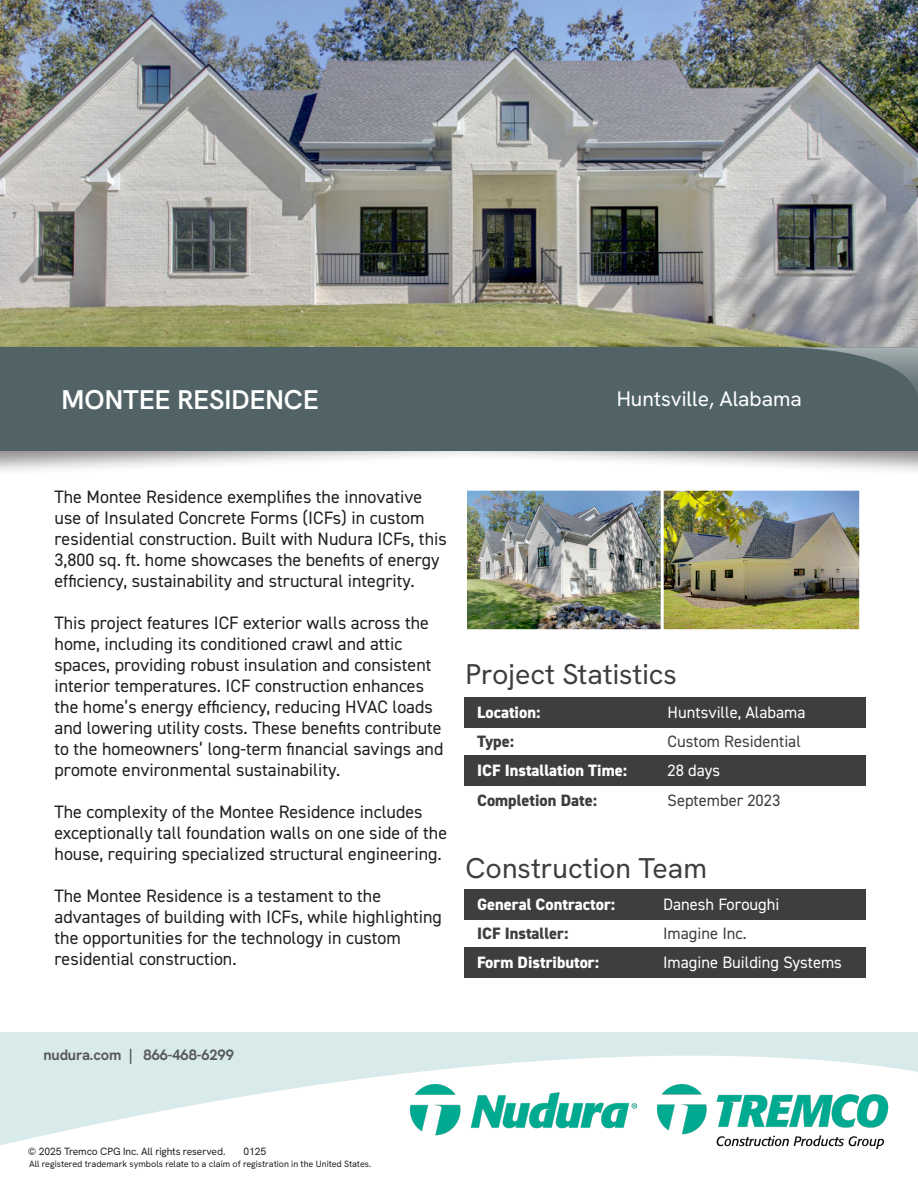
<style>
.page{position:relative;width:918px;height:1188px;background:#fff}
.page>*{position:absolute;margin:0;border:0;box-sizing:border-box;transform-origin:0 0}
.t1{font:28.5px "Hanken Grotesk";color:#3e3e3f}
.t2{font:600 27px "Hanken Grotesk";color:#fff}
.t3{font:21px "Hanken Grotesk";color:#fff}
.t4{font:18px/21px "DIN2014";color:#231f20}
.t5{font:800 16.5px "DIN2014";color:#fff}
.t6{font:16.5px "DIN2014";color:#fff}
.t7{font:16.5px "DIN2014";color:#3e3e3f}
.t8{font:800 16.5px "DIN2014";color:#3e3e3f}
.t9{font:700 15px "Hanken Grotesk";letter-spacing:-.01em;color:#57585a}
.t10{font:10.5px "Hanken Grotesk";letter-spacing:-.01em;color:#231f20}
.t11{font:9.15px "Hanken Grotesk";color:#231f20}
</style>
<div class="page">
<img style="left:0;top:0;width:918px;height:346px">
<div style="left:0;top:406px;width:918px;height:71px;background:#231f20;opacity:.5"></div>
<div style="left:0;top:347px;width:918px;height:104px;background:#516367"></div>
<svg style="left:0;top:346px;width:918px;height:49px"></svg>
<div style="left:464px;top:889px;width:402px;height:30px;background:#3e3e3f"></div>
<div style="left:464px;top:948px;width:402px;height:30px;background:#3e3e3f"></div>
<div style="left:464px;top:756px;width:402px;height:30px;background:#3e3e3f"></div>
<div style="left:464px;top:697px;width:402px;height:30px;background:#3e3e3f"></div>
<svg style="left:0;top:1032px;width:918px;height:117px;fill:#d8eae9"></svg>
<img style="left:657px;top:1084px;width:240px;height:64px">
<img style="left:410px;top:1084px;width:227px;height:54px">
<img style="left:468px;top:492px;width:193px;height:136px">
<div style="left:464px;top:488px;width:206px;height:144px;border:3px solid #fff"></div>
<img style="left:665px;top:492px;width:193px;height:136px">
<div style="left:661px;top:488px;width:201px;height:144px;border:3px solid #fff"></div>
<p class="t2" style="left:62px;top:382px;width:259px">MONTEE RESIDENCE</p>
<p class="t3" style="left:617px;top:385px;width:187px">Huntsville, Alabama</p>
<p class="t4" style="left:55px;top:486px;width:394px">The Montee Residence exemplifies the innovative use of Insulated Concrete Forms (ICFs) in custom residential construction. Built with Nudura ICFs, this 3,800 sq. ft. home showcases the benefits of energy efficiency, sustainability and structural integrity.</p>
<p class="t4" style="left:55px;top:612px;width:390px">This project features ICF exterior walls across the home, including its conditioned crawl and attic spaces, providing robust insulation and consistent interior temperatures. ICF construction enhances the home’s energy efficiency, reducing HVAC loads and lowering utility costs. These benefits contribute to the homeowners’ long-term financial savings and promote environmental sustainability.</p>
<p class="t4" style="left:55px;top:801px;width:394px">The complexity of the Montee Residence includes exceptionally tall foundation walls on one side of the house, requiring specialized structural engineering.</p>
<p class="t4" style="left:55px;top:885px;width:389px">The Montee Residence is a testament to the advantages of building with ICFs, while highlighting the opportunities for the technology in custom residential construction.</p>
<p class="t1" style="left:466px;top:655px;width:213px">Project Statistics</p>
<p class="t5" style="left:477px;top:701px;width:65px">Location:</p>
<p class="t6" style="left:668px;top:702px;width:140px">Huntsville, Alabama</p>
<p class="t8" style="left:477px;top:730px;width:38px">Type:</p>
<p class="t7" style="left:668px;top:731px;width:135px">Custom Residential</p>
<p class="t5" style="left:477px;top:760px;width:151px">ICF Installation Time:</p>
<p class="t6" style="left:668px;top:760px;width:54px">28 days</p>
<p class="t8" style="left:477px;top:789px;width:121px">Completion Date:</p>
<p class="t7" style="left:668px;top:790px;width:114px">September 2023</p>
<p class="t1" style="left:466px;top:850px;width:243px">Construction Team</p>
<p class="t5" style="left:477px;top:893px;width:140px">General Contractor:</p>
<p class="t6" style="left:663px;top:894px;width:118px">Danesh Foroughi</p>
<p class="t8" style="left:477px;top:922px;width:93px">ICF Installer:</p>
<p class="t7" style="left:663px;top:923px;width:85px">Imagine Inc.</p>
<p class="t5" style="left:477px;top:951px;width:124px">Form Distributor:</p>
<p class="t6" style="left:663px;top:952px;width:180px">Imagine Building Systems</p>
<p class="t9" style="left:43px;top:1045px;width:192px">nudura.com | 866-468-6299</p>
<p class="t10" style="left:28px;top:1144px;width:199px">© 2025 Tremco CPG Inc. All rights reserved.</p>
<p class="t10" style="left:243px;top:1144px;width:24px">0125</p>
<p class="t11" style="left:29px;top:1158px;width:344px">All registered trademark symbols relate to a claim of registration in the United States.</p>
</div>
